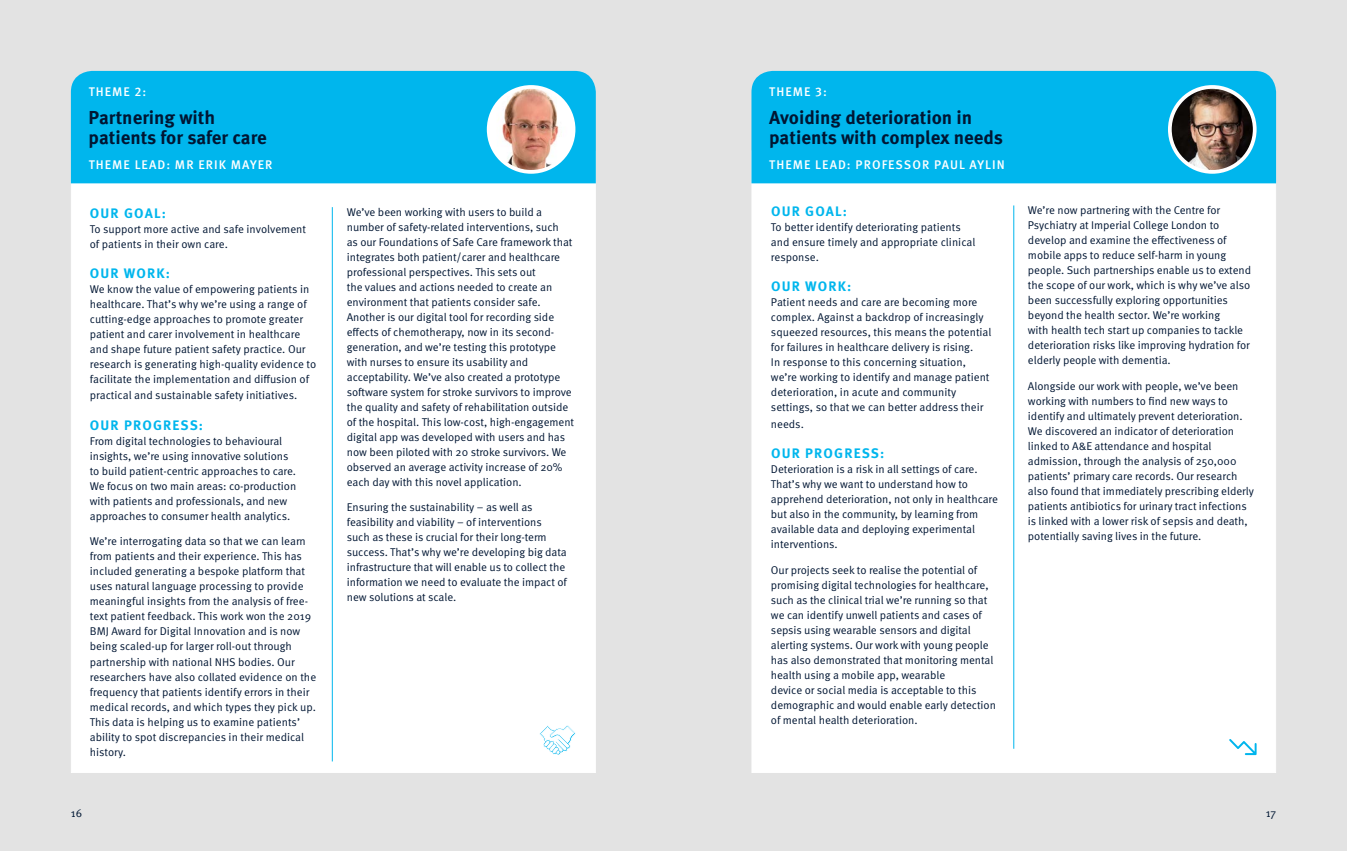
<style>
.page{position:relative;width:1347px;height:851px;background:#fff}
.page>*{position:absolute;margin:0;border:0;box-sizing:border-box;transform-origin:0 0}
.t1{font:700 18.75px/20px "Meta Pro";color:#001633}
.t2{font:700 13.75px "Meta Pro";letter-spacing:.085em;color:#00b6ed}
.t3{font:500 12.5px "Meta Pro";letter-spacing:.085em;color:#fff}
.t4{font:11.25px/15px "Meta Pro Norm";letter-spacing:-.005em;color:#001633}
</style>
<div class="page">
<div style="left:0;top:0;width:1346px;height:850px;background:#e3e3e3"></div>
<div style="left:70px;top:150px;width:526px;height:623px;background:#fff"></div>
<div style="left:71px;top:71px;width:525px;height:112px;background:#00b6ed"></div>
<img style="left:489px;top:87px;width:84px;height:85px;border-radius:42px">
<div style="left:487px;top:85px;width:88px;height:89px;border:4px solid #fff;border-radius:50%"></div>
<hr style="left:332px;top:207px;width:1px;height:554px;background:#00b6ed">
<svg style="left:539px;top:724px;width:36px;height:31px"></svg>
<div style="left:751px;top:183px;width:525px;height:590px;background:#fff"></div>
<div style="left:751px;top:71px;width:525px;height:112px;background:#00b6ed"></div>
<img style="left:1169px;top:87px;width:84px;height:85px">
<div style="left:1168px;top:85px;width:88px;height:89px;border:4px solid #fff;border-radius:50%"></div>
<hr style="left:1013px;top:205px;width:1px;height:543px;background:#00b6ed">
<svg style="left:1229px;top:738px;width:27px;height:17px"></svg>
<p class="t3" style="left:89px;top:82px;width:59px">THEME 2:</p>
<h1 class="t1" style="left:89px;top:106px;width:180px">Partnering with patients for safer care</h1>
<p class="t3" style="left:89px;top:155px;width:185px">THEME LEAD: MR ERIK MAYER</p>
<p class="t2" style="left:90px;top:202px;width:77px">OUR GOAL:</p>
<p class="t4" style="left:90px;top:220px;width:218px">To support more active and safe involvement of patients in their own care.</p>
<p class="t2" style="left:90px;top:262px;width:82px">OUR WORK:</p>
<p class="t4" style="left:90px;top:281px;width:228px">We know the value of empowering patients in healthcare. That’s why we’re using a range of cutting-edge approaches to promote greater patient and carer involvement in healthcare and shape future patient safety practice. Our research is generating high-quality evidence to facilitate the implementation and diffusion of</p>
<p class="t4" style="left:90px;top:387px;width:209px">practical and sustainable safety initiatives.</p>
<p class="t2" style="left:90px;top:414px;width:115px">OUR PROGRESS:</p>
<p class="t4" style="left:90px;top:432px;width:208px">From digital technologies to behavioural insights, we’re using innovative solutions to build patient-centric approaches to care.<br>We focus on two main areas: co-production with patients and professionals, and new approaches to consumer health analytics.</p>
<p class="t4" style="left:90px;top:533px;width:228px">We’re interrogating data so that we can learn from patients and their experience. This has included generating a bespoke platform that uses natural language processing to provide meaningful insights from the analysis of free&shy;text patient feedback. This work won the 2019<br>BMJ Award for Digital Innovation and is now being scaled-up for larger roll-out through partnership with national NHS bodies. Our researchers have also collated evidence on the frequency that patients identify errors in their medical records, and which types they pick up.<br>This data is helping us to examine patients’ ability to spot discrepancies in their medical history.</p>
<p class="t4" style="left:347px;top:203px;width:229px">We’ve been working with users to build a number of safety-related interventions, such<br>as our Foundations of Safe Care framework that integrates both patient/carer and healthcare professional perspectives. This sets out<br>the values and actions needed to create an environment that patients consider safe.<br>Another is our digital tool for recording side effects of chemotherapy, now in its second&shy;generation, and we’re testing this prototype with nurses to ensure its usability and acceptability. We’ve also created a prototype software system for stroke survivors to improve the quality and safety of rehabilitation outside of the hospital. This low-cost, high-engagement digital app was developed with users and has now been piloted with 20 stroke survivors. We observed an average activity increase of 20% each day with this novel application.</p>
<p class="t4" style="left:347px;top:499px;width:222px">Ensuring the sustainability – as well as feasibility and viability – of interventions such as these is crucial for their long-term success. That’s why we’re developing big data infrastructure that will enable us to collect the information we need to evaluate the impact of new solutions at scale.</p>
<p class="t3" style="left:769px;top:82px;width:59px">THEME 3:</p>
<h1 class="t1" style="left:769px;top:106px;width:235px">Avoiding deterioration in patients with complex needs</h1>
<p class="t3" style="left:769px;top:155px;width:237px">THEME LEAD: PROFESSOR PAUL AYLIN</p>
<p class="t2" style="left:771px;top:200px;width:77px">OUR GOAL:</p>
<p class="t4" style="left:771px;top:219px;width:206px">To better identify deteriorating patients and ensure timely and appropriate clinical response.</p>
<p class="t2" style="left:771px;top:276px;width:82px">OUR WORK:</p>
<p class="t4" style="left:771px;top:294px;width:222px">Patient needs and care are becoming more complex. Against a backdrop of increasingly squeezed resources, this means the potential for failures in healthcare delivery is rising.<br>In response to this concerning situation, we’re working to identify and manage patient deterioration, in acute and community settings, so that we can better address their</p>
<p class="t4" style="left:771px;top:415px;width:34px">needs.</p>
<p class="t2" style="left:771px;top:442px;width:115px">OUR PROGRESS:</p>
<p class="t4" style="left:771px;top:461px;width:228px">Deterioration is a risk in all settings of care.<br>That’s why we want to understand how to apprehend deterioration, not only in healthcare but also in the community, by learning from available data and deploying experimental interventions.</p>
<p class="t4" style="left:771px;top:561px;width:226px">Our projects seek to realise the potential of promising digital technologies for healthcare, such as the clinical trial we’re running so that we can identify unwell patients and cases of sepsis using wearable sensors and digital alerting systems. Our work with young people has also demonstrated that monitoring mental health using a mobile app, wearable<br>device or social media is acceptable to this demographic and would enable early detection of mental health deterioration.</p>
<p class="t4" style="left:1028px;top:202px;width:225px">We’re now partnering with the Centre for Psychiatry at Imperial College London to develop and examine the effectiveness of mobile apps to reduce self-harm in young people. Such partnerships enable us to extend the scope of our work, which is why we’ve also been successfully exploring opportunities beyond the health sector. We’re working<br>with health tech start up companies to tackle deterioration risks like improving hydration for elderly people with dementia.</p>
<p class="t4" style="left:1028px;top:377px;width:227px">Alongside our work with people, we’ve been working with numbers to find new ways to identify and ultimately prevent deterioration.<br>We discovered an indicator of deterioration linked to A&amp;E attendance and hospital admission, through the analysis of 250,000 patients’ primary care records. Our research also found that immediately prescribing elderly patients antibiotics for urinary tract infections is linked with a lower risk of sepsis and death, potentially saving lives in the future.</p>
<p class="t4" style="left:71px;top:804px;width:13px">16</p>
<p class="t4" style="left:1265px;top:804px;width:12px">17</p>
</div>
